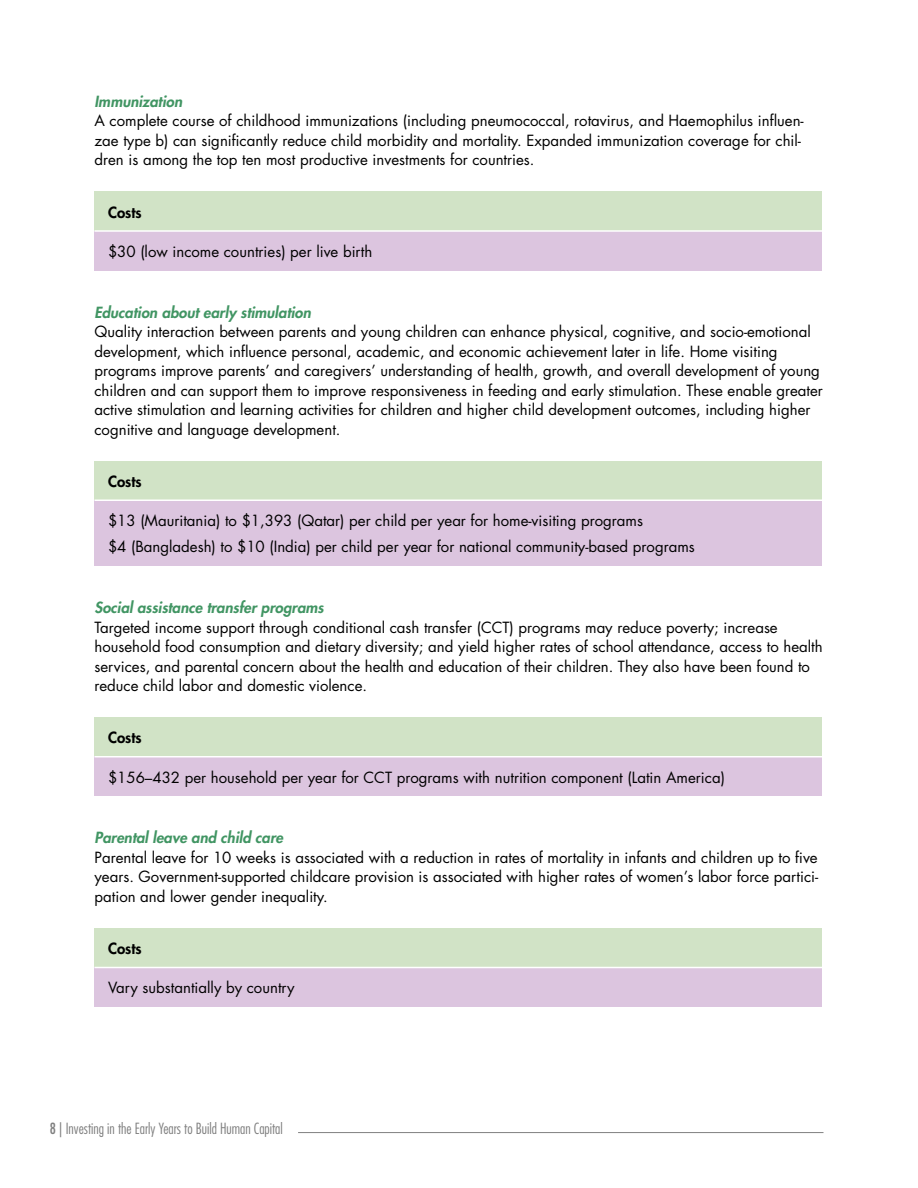
<style>
.page{position:relative;width:918px;height:1188px;background:#fff}
.page>*{position:absolute;margin:0;border:0;box-sizing:border-box;transform-origin:0 0}
.t1{font:15px/19.5px "Futura Std";color:#000}
.t2{font:italic 800 15px "Futura Std";color:#419563}
.t3{font:300 condensed 15px "Futura Std";color:#808080}
.t4{font:800 15px "Futura Std";color:#000}
.s1{font-weight:400}
</style>
<div class="page">
<hr style="left:298px;top:1132px;width:526px;height:1px;background:#808080">
<div style="left:94px;top:192px;width:728px;height:39px;background:#d1e3c6"></div>
<div style="left:94px;top:231px;width:728px;height:39px;background:#dcc5df"></div>
<hr style="left:94px;top:230px;width:728px;height:2px;background:#fff">
<div style="left:94px;top:461px;width:728px;height:39px;background:#d1e3c6"></div>
<div style="left:94px;top:500px;width:728px;height:66px;background:#dcc5df"></div>
<hr style="left:94px;top:499px;width:728px;height:2px;background:#fff">
<div style="left:94px;top:717px;width:728px;height:40px;background:#d1e3c6"></div>
<div style="left:94px;top:757px;width:728px;height:39px;background:#dcc5df"></div>
<hr style="left:94px;top:756px;width:728px;height:1px;background:#fff">
<div style="left:94px;top:928px;width:728px;height:40px;background:#d1e3c6"></div>
<div style="left:94px;top:968px;width:728px;height:39px;background:#dcc5df"></div>
<hr style="left:94px;top:967px;width:728px;height:1px;background:#fff">
<p class="t2" style="left:94px;top:92px;width:89px">Immunization</p>
<p class="t1" style="left:94px;top:111px;width:711px">A complete course of childhood immunizations (including pneumococcal, rotavirus, and Haemophilus influen&shy;zae type b) can significantly reduce child morbidity and mortality. Expanded immunization coverage for chil&shy;dren is among the top ten most productive investments for countries.</p>
<p class="t4" style="left:108px;top:202px;width:35px">Costs</p>
<p class="t1" style="left:108px;top:242px;width:266px">$30 (low income countries) per live birth</p>
<p class="t2" style="left:94px;top:303px;width:218px">Education about early stimulation</p>
<p class="t1" style="left:94px;top:322px;width:730px">Quality interaction between parents and young children can enhance physical, cognitive, and socio-emotional development, which influence personal, academic, and economic achievement later in life. Home visiting programs improve parents’ and caregivers’ understanding of health, growth, and overall development of young children and can support them to improve responsiveness in feeding and early stimulation. These enable greater active stimulation and learning activities for children and higher child development outcomes, including higher cognitive and language development.</p>
<p class="t4" style="left:108px;top:472px;width:35px">Costs</p>
<p class="t1" style="left:108px;top:508px;width:588px;line-height:26.2px">$13 (Mauritania) to $1,393 (Qatar) per child per year for home-visiting programs<br>$4 (Bangladesh) to $10 (India) per child per year for national community-based programs</p>
<p class="t2" style="left:94px;top:598px;width:231px">Social assistance transfer programs</p>
<p class="t1" style="left:94px;top:618px;width:730px">Targeted income support through conditional cash transfer (CCT) programs may reduce poverty; increase household food consumption and dietary diversity; and yield higher rates of school attendance, access to health services, and parental concern about the health and education of their children. They also have been found to reduce child labor and domestic violence.</p>
<p class="t4" style="left:108px;top:728px;width:35px">Costs</p>
<p class="t1" style="left:108px;top:768px;width:618px">$156–432 per household per year for CCT programs with nutrition component (Latin America)</p>
<p class="t2" style="left:94px;top:828px;width:190px">Parental leave and child care</p>
<p class="t1" style="left:94px;top:848px;width:725px;text-align:justify">Parental leave for 10 weeks is associated with a reduction in rates of mortality in infants and children up to five years. Government-supported childcare provision is associated with higher rates of women’s labor force partici&shy;pation and lower gender inequality.</p>
<p class="t4" style="left:108px;top:939px;width:35px">Costs</p>
<p class="t1" style="left:108px;top:978px;width:188px">Vary substantially by country</p>
<p class="t3" style="left:50px;top:1119px;width:235px"><span class="s1">8 |</span> Investing in the Early Years to Build Human Capital</p>
</div>
